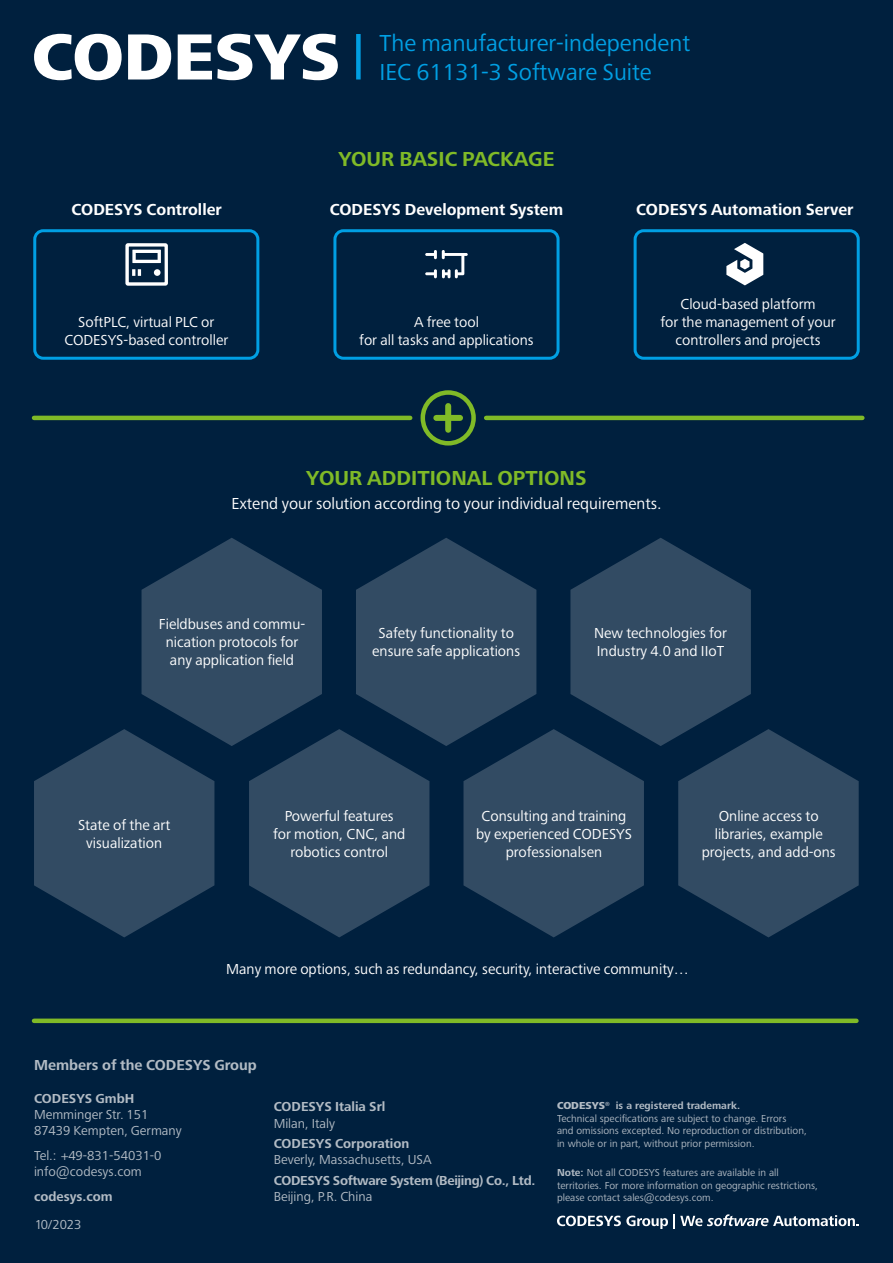
<style>
.page{position:relative;width:893px;height:1263px;background:#00203e}
.page>*{position:absolute;margin:0;border:0;box-sizing:border-box;transform-origin:0 0}
.t1{font:800 67.5px "Frutiger Next LTW1 G";color:#fff}
.t2{font:24px/28.8px "Frutiger Next LTW1 G";color:#009fe3}
.t3{font:700 21px "Frutiger Next LTW1 G";color:#80ba27}
.t4{font:700 16.5px "Frutiger Next LTW1 G";color:#fff}
.t5{font:16.5px "Frutiger Next LTW1 G";color:#fff}
.t6{font:15px/18px "Frutiger Next LTW1 G";color:#fff;text-align:center}
.t7{font:700 15px "Frutiger Next LTW1 G";color:#fff}
.t8{font:13.5px/16.2px "Frutiger Next LTW1 G";color:#fff}
.t9{font:700 13.5px "Frutiger Next LTW1 G";color:#fff}
.t10{font:700 13.5px "Frutiger Next LTW1 G";letter-spacing:-.02em;color:#fff}
.t11{font:10.5px/12.6px "Frutiger Next LTW1 G";color:#fff}
.s1{font-weight:800}
.s2{font-weight:700}
</style>
<div class="page">
<svg style="left:557px;top:1215px;width:111px;height:14px"></svg>
<svg style="left:674px;top:1214px;width:185px;height:15px"></svg>
<svg style="left:34px;top:538px;width:825px;height:399px"></svg>
<div style="left:333px;top:229px;width:226px;height:131px;border:3px solid #009fe3;border-radius:9px"></div>
<div style="left:634px;top:229px;width:226px;height:131px;border:3px solid #009fe3;border-radius:9px"></div>
<div style="left:33px;top:229px;width:226px;height:131px;border:3px solid #009fe3;border-radius:9px"></div>
<svg style="left:125px;top:243px;width:43px;height:43px"></svg>
<div style="left:154px;top:269px;width:7px;height:7px;background:#fff;border-radius:50%"></div>
<svg style="left:425px;top:250px;width:43px;height:28px"></svg>
<svg style="left:726px;top:243px;width:37px;height:42px"></svg>
<hr style="left:34px;top:416px;width:376px;height:4px;background:#80ba27">
<div style="left:34px;top:1018px;width:822px;height:5px;background:#80ba27"></div>
<hr style="left:486px;top:416px;width:376px;height:4px;background:#80ba27">
<div style="left:436px;top:415px;width:24px;height:6px;background:#80ba27"></div>
<div style="left:445px;top:406px;width:6px;height:24px;background:#80ba27"></div>
<div style="left:421px;top:390px;width:55px;height:55px;border:4px solid #80ba27;border-radius:50%"></div>
<div style="left:356px;top:34px;width:5px;height:45px;background:#009fe3"></div>
<h1 class="t1" style="left:32px;top:18px;width:310px">CODESYS</h1>
<h2 class="t2" style="left:380px;top:30px;width:312px">The manufacturer-independent<br>IEC 61131-3 Software Suite</h2>
<h3 class="t3" style="left:338px;top:147px;width:217px">YOUR BASIC PACKAGE</h3>
<p class="t4" style="left:72px;top:200px;width:152px">CODESYS Controller</p>
<p class="t4" style="left:330px;top:200px;width:235px">CODESYS Development System</p>
<p class="t4" style="left:636px;top:200px;width:219px">CODESYS Automation Server</p>
<p class="t6" style="left:64px;top:313px;width:165px">SoftPLC, virtual PLC or<br>CODESYS-based controller</p>
<p class="t6" style="left:359px;top:313px;width:176px">A free tool<br>for all tasks and applications</p>
<p class="t6" style="left:660px;top:295px;width:177px">Cloud-based platform<br>for the management of your controllers and projects</p>
<h3 class="t3" style="left:306px;top:466px;width:282px">YOUR ADDITIONAL OPTIONS</h3>
<p class="t5" style="left:231px;top:494px;width:432px">Extend your solution according to your individual requirements.</p>
<p class="t6" style="left:159px;top:616px;width:148px">Fieldbuses and commu&shy;nication protocols for any application field</p>
<p class="t6" style="left:372px;top:625px;width:149px">Safety functionality to ensure safe applications</p>
<p class="t6" style="left:594px;top:625px;width:135px;text-align:left">New technologies for<br>Industry 4.0 and IIoT</p>
<p class="t6" style="left:78px;top:816px;width:94px">State of the art visualization</p>
<p class="t6" style="left:273px;top:807px;width:134px">Powerful features<br>for motion, CNC, and robotics control</p>
<p class="t6" style="left:476px;top:807px;width:157px">Consulting and training by experienced CODESYS professionalsen</p>
<p class="t6" style="left:702px;top:807px;width:136px">Online access to libraries, example projects, and add-ons</p>
<p class="t6" style="left:226px;top:961px;width:464px">Many more options, such as redundancy, security, interactive community…</p>
<p class="t7" style="left:34px;top:1056px;width:224px">Members of the CODESYS Group</p>
<p class="t9" style="left:34px;top:1091px;width:102px">CODESYS GmbH</p>
<p class="t8" style="left:34px;top:1107px;width:149px">Memminger Str. 151<br>87439 Kempten, Germany</p>
<p class="t8" style="left:34px;top:1148px;width:129px">Tel.: +49-831-54031-0 info@codesys.com</p>
<p class="t9" style="left:34px;top:1189px;width:80px">codesys.com</p>
<p class="t8" style="left:34px;top:1217px;width:49px">10/2023</p>
<p class="t9" style="left:274px;top:1099px;width:113px">CODESYS Italia Srl</p>
<p class="t8" style="left:274px;top:1115px;width:63px">Milan, Italy</p>
<p class="t9" style="left:274px;top:1136px;width:137px">CODESYS Corporation</p>
<p class="t8" style="left:274px;top:1152px;width:159px">Beverly, Massachusetts, USA</p>
<p class="t10" style="left:274px;top:1172px;width:263px">CODESYS Software System (Beijing) Co., Ltd.</p>
<p class="t8" style="left:274px;top:1189px;width:100px">Beijing, P.R. China</p>
<p class="t11" style="left:557px;top:1100px;width:251px"><span class="s1">CODESYS</span><sup>®</sup> <span class="s2">is a registered trademark.<br></span>Technical specifications are subject to change. Errors<br>and omissions excepted. No reproduction or distribution, in whole or in part, without prior permission.</p>
<p class="t11" style="left:557px;top:1166px;width:262px"><span class="s2">Note:</span> Not all CODESYS features are available in all territories. For more information on geographic restrictions, please contact sales@codesys.com.</p>
</div>
